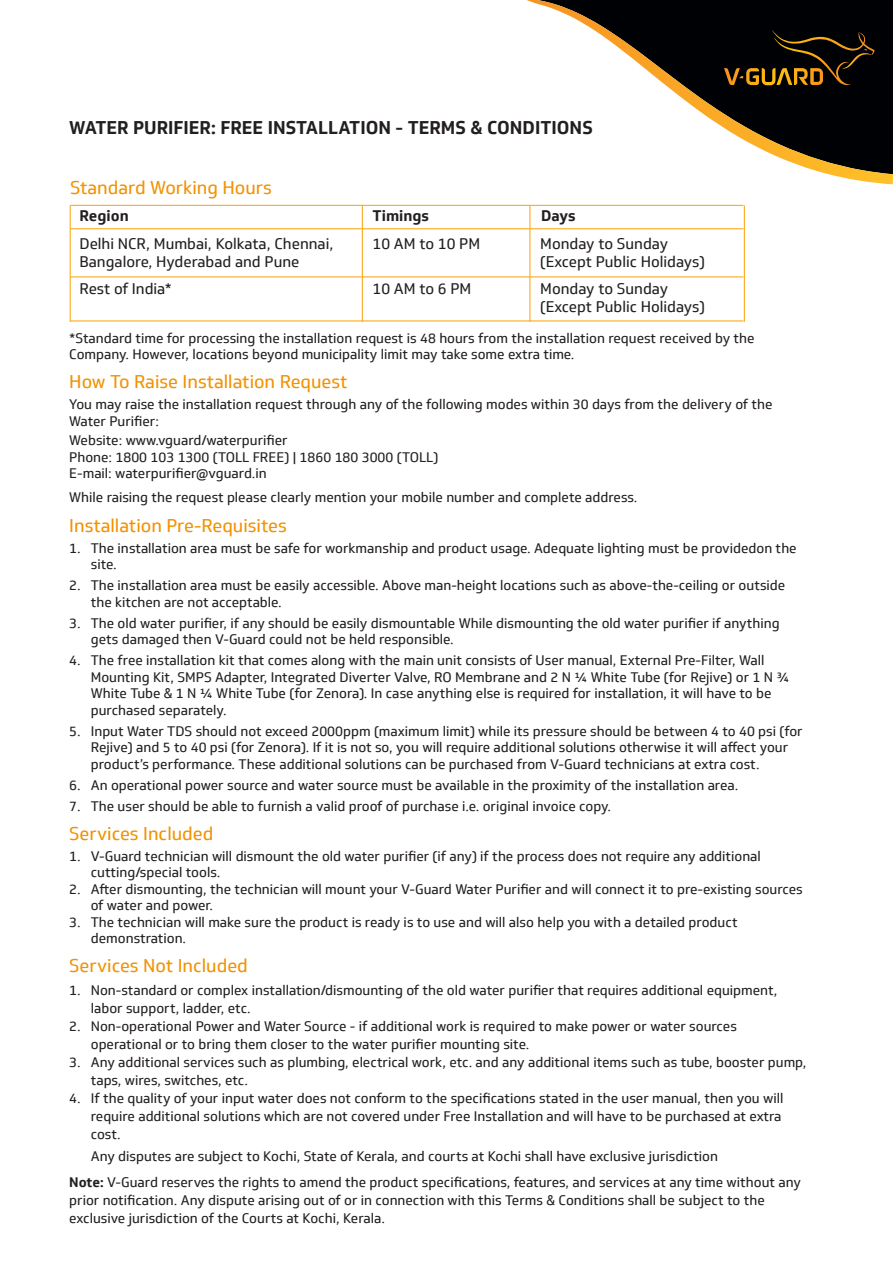
<style>
.page{position:relative;width:893px;height:1263px;background:#fff}
.page>*{position:absolute;margin:0;border:0;box-sizing:border-box;transform-origin:0 0}
.t1{font:18px "Soleto";color:#f39200}
.t2{font:700 18px "Soleto";color:#231f20}
.t3{font:15px/18px "Soleto";color:#231f20}
.t4{font:700 15px "Soleto";color:#231f20}
.t5{font:13.5px/16.5px "Soleto";color:#231f20}
.s1{font-weight:700}
</style>
<div class="page">
<svg style="left:527px;top:0;width:366px;height:184px"></svg>
<svg style="left:724px;top:30px;width:150px;height:55px;background:#261a07"></svg>
<hr style="left:70px;top:228px;width:673px;height:1px;background:#faab1e">
<hr style="left:70px;top:205px;width:673px;height:1px;background:#faab1e">
<hr style="left:70px;top:276px;width:673px;height:1px;background:#faab1e">
<hr style="left:70px;top:320px;width:673px;height:1px;background:#faab1e">
<hr style="left:362px;top:205px;width:1px;height:117px;background:#faab1e">
<hr style="left:70px;top:205px;width:1px;height:117px;background:#faab1e">
<hr style="left:529px;top:205px;width:1px;height:117px;background:#faab1e">
<hr style="left:744px;top:205px;width:1px;height:117px;background:#faab1e">
<h1 class="t2" style="left:69px;top:116px;width:525px">WATER PURIFIER: FREE INSTALLATION - TERMS &amp; CONDITIONS</h1>
<h1 class="t1" style="left:70px;top:177px;width:203px">Standard Working Hours</h1>
<p class="t4" style="left:80px;top:206px;width:51px">Region</p>
<p class="t4" style="left:373px;top:206px;width:58px">Timings</p>
<p class="t4" style="left:541px;top:206px;width:36px">Days</p>
<p class="t3" style="left:80px;top:235px;width:255px">Delhi NCR, Mumbai, Kolkata, Chennai,<br>Bangalore, Hyderabad and Pune</p>
<p class="t3" style="left:373px;top:235px;width:109px">10 AM to 10 PM</p>
<p class="t3" style="left:540px;top:235px;width:166px">Monday to Sunday (Except Public Holidays)</p>
<p class="t3" style="left:80px;top:280px;width:94px">Rest of India*</p>
<p class="t3" style="left:373px;top:280px;width:100px">10 AM to 6 PM</p>
<p class="t3" style="left:540px;top:280px;width:166px">Monday to Sunday (Except Public Holidays)</p>
<p class="t5" style="left:69px;top:330px;width:687px">*Standard time for processing the installation request is 48 hours from the installation request received by the<br>Company. However, locations beyond municipality limit may take some extra time.</p>
<h1 class="t1" style="left:69px;top:371px;width:280px">How To Raise Installation Request</h1>
<p class="t5" style="left:69px;top:396px;width:705px">You may raise the installation request through any of the following modes within 30 days from the delivery of the<br>Water Purifier:</p>
<p class="t5" style="left:69px;top:432px;width:370px">Website: www.vguard/waterpurifier<br>Phone: 1800 103 1300 (TOLL FREE) | 1860 180 3000 (TOLL)<br>E-mail: waterpurifier@vguard.in</p>
<p class="t5" style="left:69px;top:489px;width:570px">While raising the request please clearly mention your mobile number and complete address.</p>
<h1 class="t1" style="left:69px;top:514px;width:219px">Installation Pre-Requisites</h1>
<p class="t5" style="left:91px;top:540px;width:707px;text-indent:-22px">1. The installation area must be safe for workmanship and product usage. Adequate lighting must be providedon the site.</p>
<p class="t5" style="left:91px;top:577px;width:696px;text-indent:-22px">2. The installation area must be easily accessible. Above man-height locations such as above-the-ceiling or outside the kitchen are not acceptable.</p>
<p class="t5" style="left:91px;top:615px;width:690px;text-indent:-22px">3. The old water purifier, if any should be easily dismountable While dismounting the old water purifier if anything gets damaged then V-Guard could not be held responsible.</p>
<p class="t5" style="left:91px;top:652px;width:700px;text-indent:-22px">4. The free installation kit that comes along with the main unit consists of User manual, External Pre-Filter, Wall Mounting Kit, SMPS Adapter, Integrated Diverter Valve, RO Membrane and 2 N ¼ White Tube (for Rejive) or 1 N ¾ White Tube &amp; 1 N ¼ White Tube (for Zenora). In case anything else is required for installation, it will have to be purchased separately.</p>
<p class="t5" style="left:91px;top:723px;width:713px;text-indent:-22px">5. Input Water TDS should not exceed 2000ppm (maximum limit) while its pressure should be between 4 to 40 psi (for<br>Rejive) and 5 to 40 psi (for Zenora). If it is not so, you will require additional solutions otherwise it will affect your product’s performance. These additional solutions can be purchased from V-Guard technicians at extra cost.</p>
<p class="t5" style="left:69px;top:777px;width:671px">6. An operational power source and water source must be available in the proximity of the installation area.</p>
<p class="t5" style="left:69px;top:798px;width:543px">7. The user should be able to furnish a valid proof of purchase i.e. original invoice copy.</p>
<h1 class="t1" style="left:69px;top:822px;width:146px">Services Included</h1>
<p class="t5" style="left:91px;top:848px;width:672px;text-indent:-22px">1. V-Guard technician will dismount the old water purifier (if any) if the process does not require any additional cutting/special tools.</p>
<p class="t5" style="left:91px;top:881px;width:713px;text-indent:-22px">2. After dismounting, the technician will mount your V-Guard Water Purifier and will connect it to pre-existing sources of water and power.</p>
<p class="t5" style="left:91px;top:914px;width:648px;text-indent:-22px">3. The technician will make sure the product is ready is to use and will also help you with a detailed product demonstration.</p>
<h1 class="t1" style="left:69px;top:955px;width:180px">Services Not Included</h1>
<p class="t5" style="left:91px;top:981px;width:688px;line-height:18px;text-indent:-22px">1. Non-standard or complex installation/dismounting of the old water purifier that requires additional equipment, labor support, ladder, etc.</p>
<p class="t5" style="left:91px;top:1017px;width:648px;line-height:18px;text-indent:-22px">2. Non-operational Power and Water Source - if additional work is required to make power or water sources operational or to bring them closer to the water purifier mounting site.</p>
<p class="t5" style="left:91px;top:1053px;width:717px;line-height:18px;text-indent:-22px">3. Any additional services such as plumbing, electrical work, etc. and any additional items such as tube, booster pump, taps, wires, switches, etc.</p>
<p class="t5" style="left:91px;top:1089px;width:694px;line-height:18px;text-indent:-22px">4. If the quality of your input water does not conform to the specifications stated in the user manual, then you will require additional solutions which are not covered under Free Installation and will have to be purchased at extra cost.</p>
<p class="t5" style="left:69px;top:1144px;width:733px;line-height:25.5px;text-indent:22px">Any disputes are subject to Kochi, State of Kerala, and courts at Kochi shall have exclusive jurisdiction<br><span class="s1">Note:</span> V-Guard reserves the rights to amend the product specifications, features, and services at any time without any</p>
<p class="t5" style="left:69px;top:1191px;width:697px;line-height:18px">prior notification. Any dispute arising out of or in connection with this Terms &amp; Conditions shall be subject to the exclusive jurisdiction of the Courts at Kochi, Kerala.</p>
</div>
